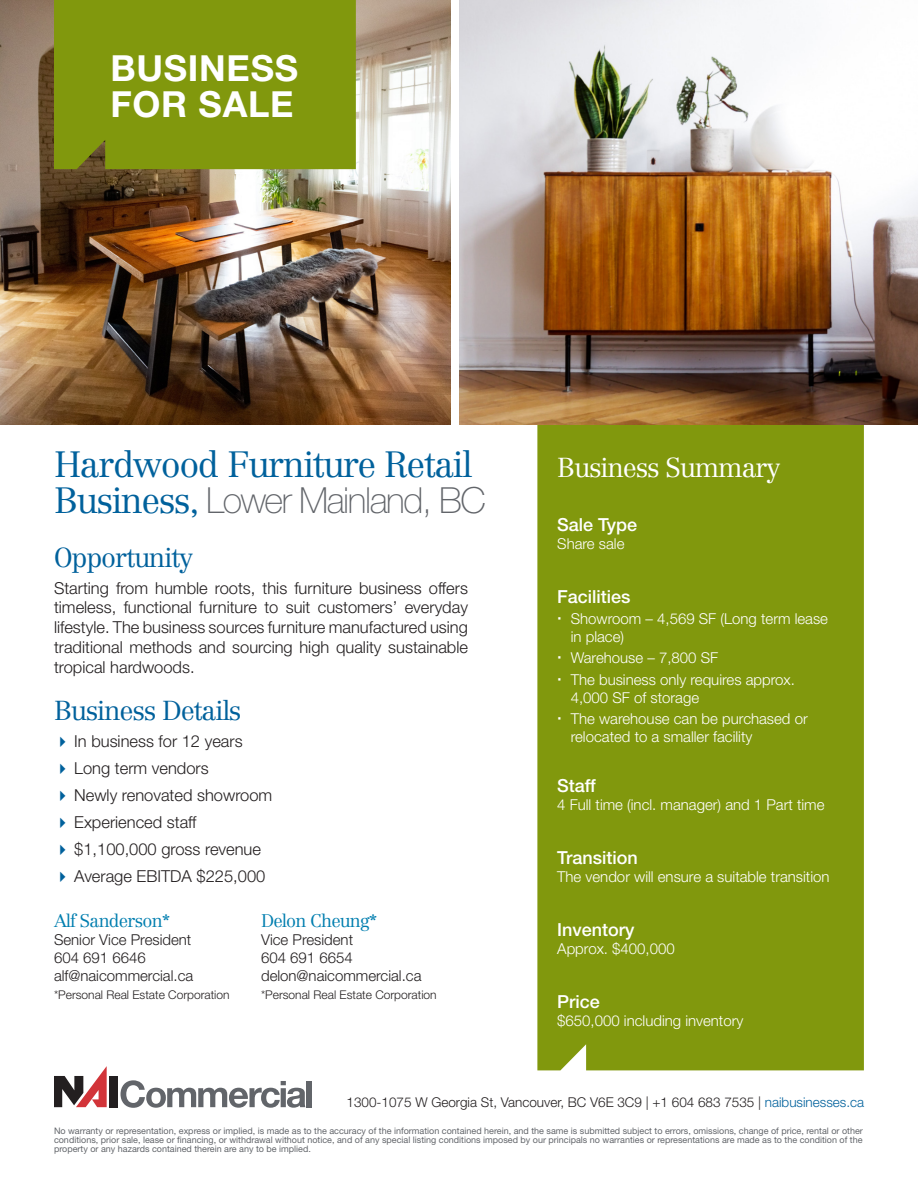
<style>
.page{position:relative;width:918px;height:1188px;background:#fff}
.page>*{position:absolute;margin:0;border:0;box-sizing:border-box;transform-origin:0 0}
.Centennial_24pt_Red{font:300 36px/36px "Centennial LT Std";letter-spacing:-.04em;color:#00619c}
.For_Sale_Lease_Heading{font:700 36px/36px "Helvetica Neue LT Std";letter-spacing:.02em;color:#fff}
.Centennial_18pt_Blue{font:300 27px "Centennial LT Std";letter-spacing:-.04em;color:#00619c}
.Centennial_18pt_Red{font:300 27px "Centennial LT Std";letter-spacing:-.04em;color:#fff}
.Helvetica_12pt_Medium{font:500 18px "Helvetica Neue LT Std";color:#fff}
.Centennial_12pt_Blue{font:300 18px "Centennial LT Std";letter-spacing:-.04em;color:#007eaf}
.Helvetica_10pt_Light{font:300 16.5px/19.8px "Helvetica Neue LT Std";color:#231f20;text-align:justify}
.Helvetica_12pt_Medium-2{font:300 15px/18px "Helvetica Neue LT Std";color:#fff}
.Helvetica_10pt_Light-2{font:300 15px/18px "Helvetica Neue LT Std";color:#231f20}
.Helvetica_9pt_Light{font:300 13.5px "Helvetica Neue LT Std";color:#231f20}
.Helvetica_10pt_Light-3{font:300 12px "Helvetica Neue LT Std";color:#231f20}
.Helvetica_Fine_Print{font:9px/9px "Helvetica Neue LT Std";color:#62656a;text-align:justify}
.s1{font-family:"Helvetica Neue LT Std";font-weight:100;color:#62656a}
.s2{color:#00619c}
</style>
<div class="page">
<div style="left:537px;top:424px;width:327px;height:646px;background:#81980d"></div>
<img style="left:459px;top:0;width:459px;height:424px">
<img style="left:0;top:0;width:450px;height:424px">
<div style="left:54px;top:0;width:302px;height:169px;background:#81980d"></div>
<div style="left:109px;top:1076px;width:9px;height:31px;background:#231f20"></div>
<svg style="left:54px;top:1066px;width:53px;height:41px"></svg>
<svg style="left:121px;top:1080px;width:184px;height:28px"></svg>
<div style="left:307px;top:1081px;width:5px;height:26px;background:#62656a"></div>
<p class="For_Sale_Lease_Heading" style="left:110px;top:49px;width:189px">BUSINESS<br>FOR SALE</p>
<p class="Centennial_24pt_Red" style="left:54px;top:446px;width:433px">Hardwood Furniture Retail<br>Business, <span class="s1">Lower Mainland, BC</span></p>
<p class="Centennial_18pt_Blue" style="left:54px;top:541px;width:141px">Opportunity</p>
<p class="Helvetica_10pt_Light" style="left:54px;top:577px;width:416px">Starting from humble roots, this furniture business offers timeless, functional furniture to suit customers’ everyday lifestyle. The business sources furniture manufactured using traditional methods and sourcing high quality sustainable tropical hardwoods.</p>
<p class="Centennial_18pt_Blue" style="left:54px;top:694px;width:189px">Business Details</p>
<p class="Helvetica_10pt_Light" style="left:74px;top:731px;width:170px">In business for 12 years</p>
<p class="Helvetica_10pt_Light" style="left:74px;top:758px;width:136px">Long term vendors</p>
<p class="Helvetica_10pt_Light" style="left:74px;top:785px;width:200px">Newly renovated showroom</p>
<p class="Helvetica_10pt_Light" style="left:74px;top:812px;width:124px">Experienced staff</p>
<p class="Helvetica_10pt_Light" style="left:74px;top:839px;width:188px">$1,100,000 gross revenue</p>
<p class="Helvetica_10pt_Light" style="left:74px;top:866px;width:193px">Average EBITDA $225,000</p>
<p class="Centennial_12pt_Blue" style="left:54px;top:910px;width:117px">Alf Sanderson*</p>
<p class="Helvetica_10pt_Light-2" style="left:54px;top:930px;width:139px">Senior Vice President</p>
<p class="Helvetica_10pt_Light-2" style="left:54px;top:948px;width:93px">604 691 6646</p>
<p class="Helvetica_10pt_Light-2" style="left:54px;top:966px;width:141px">alf@naicommercial.ca</p>
<p class="Helvetica_10pt_Light-3" style="left:54px;top:987px;width:177px">*Personal Real Estate Corporation</p>
<h3 class="Centennial_12pt_Blue" style="left:261px;top:910px;width:118px">Delon Cheung*</h3>
<h3 class="Helvetica_10pt_Light-2" style="left:261px;top:930px;width:162px">Vice President<br>604 691 6654 delon@naicommercial.ca</h3>
<h3 class="Helvetica_10pt_Light-3" style="left:261px;top:987px;width:177px">*Personal Real Estate Corporation</h3>
<p class="Centennial_18pt_Red" style="left:557px;top:451px;width:225px">Business Summary</p>
<p class="Helvetica_12pt_Medium" style="left:557px;top:514px;width:82px">Sale Type</p>
<p class="Helvetica_12pt_Medium-2" style="left:557px;top:534px;width:69px">Share sale</p>
<p class="Helvetica_12pt_Medium" style="left:557px;top:586px;width:75px">Facilities</p>
<p class="Helvetica_12pt_Medium-2" style="left:571px;top:610px;width:259px">Showroom – 4,569 SF (Long term lease in place)</p>
<p class="Helvetica_12pt_Medium-2" style="left:571px;top:649px;width:149px">Warehouse – 7,800 SF</p>
<p class="Helvetica_12pt_Medium-2" style="left:571px;top:670px;width:226px">The business only requires approx.<br>4,000 SF of storage</p>
<p class="Helvetica_12pt_Medium-2" style="left:571px;top:709px;width:239px">The warehouse can be purchased or relocated to a smaller facility</p>
<p class="Helvetica_12pt_Medium" style="left:557px;top:775px;width:40px">Staff</p>
<p class="Helvetica_12pt_Medium-2" style="left:557px;top:795px;width:269px">4 Full time (incl. manager) and 1 Part time</p>
<p class="Helvetica_12pt_Medium" style="left:557px;top:847px;width:82px">Transition</p>
<p class="Helvetica_12pt_Medium-2" style="left:557px;top:867px;width:274px">The vendor will ensure a suitable transition</p>
<p class="Helvetica_12pt_Medium" style="left:557px;top:919px;width:79px">Inventory</p>
<p class="Helvetica_12pt_Medium-2" style="left:557px;top:939px;width:119px">Approx. $400,000</p>
<p class="Helvetica_12pt_Medium" style="left:557px;top:991px;width:44px">Price</p>
<p class="Helvetica_12pt_Medium-2" style="left:557px;top:1011px;width:188px">$650,000 including inventory</p>
<p class="Helvetica_9pt_Light" style="left:347px;top:1094px;width:519px">1300-1075 W Georgia St, Vancouver, BC V6E 3C9 | +1 604 683 7535 | <span class="s2">naibusinesses.ca</span></p>
<p class="Helvetica_Fine_Print" style="left:54px;top:1126px;width:810px">No warranty or representation, express or implied, is made as to the accuracy of the information contained herein, and the same is submitted subject to errors, omissions, change of price, rental or other conditions, prior sale, lease or financing, or withdrawal without notice, and of any special listing conditions imposed by our principals no warranties or representations are made as to the condition of the property or any hazards contained therein are any to be implied.</p>
</div>
